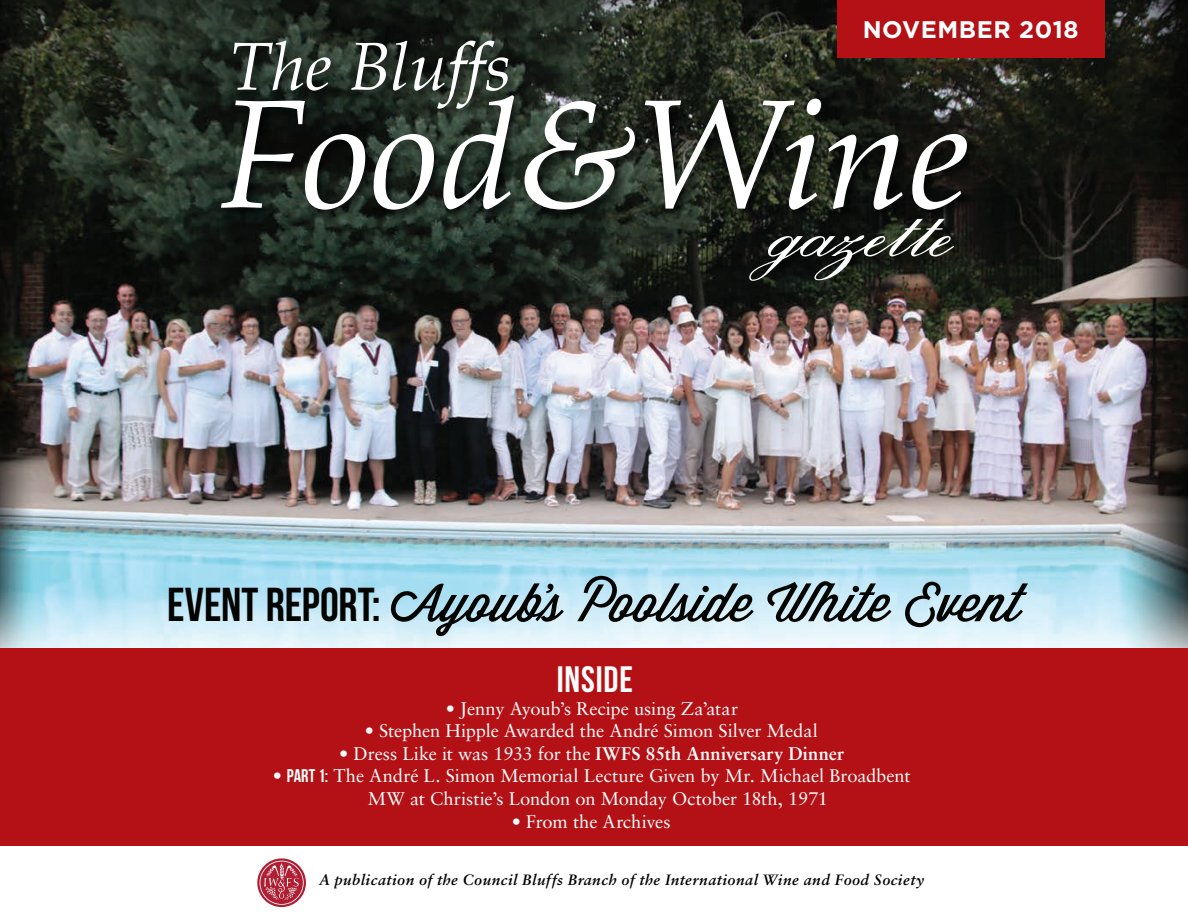
<style>
.page{position:relative;width:1188px;height:918px;background:#fff}
.page>*{position:absolute;margin:0;border:0;box-sizing:border-box;transform-origin:0 0}
.t1{font:52.5px "Wisdom Script";letter-spacing:.01em;color:#040503}
.t2{font:700 36.75px "Bebas Neue";letter-spacing:.025em;color:#fff}
.t3{font:700 24px "Gotham";letter-spacing:.025em;color:#fff}
.t4{font:18.3px "Sabon";letter-spacing:-.005em;color:#fff}
.t5{font:italic 700 15px "Sabon";letter-spacing:.03em;color:#040503}
.s1{font-family:"Bebas Neue";font-weight:700;font-size:47.55px}
.s2{font-weight:700}
.s3{font-family:"Bebas Neue";font-weight:700}
</style>
<div class="page">
<img style="left:0;top:0;width:1188px;height:908px">
<div style="left:218px;top:38px;width:762px;height:255px;background:#000002;opacity:.75"></div>
<svg style="left:749px;top:219px;width:205px;height:62px;background:#383a35"></svg>
<svg style="left:221px;top:40px;width:293px;height:170px"></svg>
<svg style="left:525px;top:101px;width:110px;height:109px"></svg>
<svg style="left:645px;top:99px;width:176px;height:111px"></svg>
<svg style="left:828px;top:135px;width:75px;height:75px"></svg>
<svg style="left:912px;top:134px;width:55px;height:76px"></svg>
<div style="left:0;top:648px;width:1188px;height:198px;background:#b31115"></div>
<div style="left:837px;top:0;width:267px;height:58px;background:#b31115"></div>
<svg style="left:257px;top:858px;width:49px;height:49px"></svg>
<svg style="left:260px;top:861px;width:44px;height:44px;background:#c55e6d"></svg>
<p class="t3" style="left:863px;top:13px;width:217px">NOVEMBER 2018</p>
<p class="t1" style="left:167px;top:562px;width:855px"><span class="s1">EVENT REPORT:</span> Ayoub’s Poolside White Event</p>
<p class="t2" style="left:557px;top:659px;width:78px">INSIDE</p>
<p class="t4" style="left:446px;top:697px;width:294px">• Jenny Ayoub’s Recipe using Za’atar</p>
<p class="t4" style="left:365px;top:720px;width:455px">• Stephen Hipple Awarded the André Simon Silver Medal</p>
<p class="t4" style="left:339px;top:743px;width:506px">• Dress Like it was 1933 for the <span class="s2">IWFS 85th Anniversary Dinner</span></p>
<p class="t4" style="left:273px;top:765px;width:639px">• <span class="s3">PART 1:</span> The André L. Simon Memorial Lecture Given by Mr. Michael Broadbent</p>
<p class="t4" style="left:368px;top:788px;width:462px">MW at Christie’s London on Monday October 18th, 1971</p>
<p class="t4" style="left:512px;top:810px;width:161px">• From the Archives</p>
<p class="t5" style="left:319px;top:871px;width:606px">A publication of the Council Bluffs Branch of the International Wine and Food Society</p>
</div>
